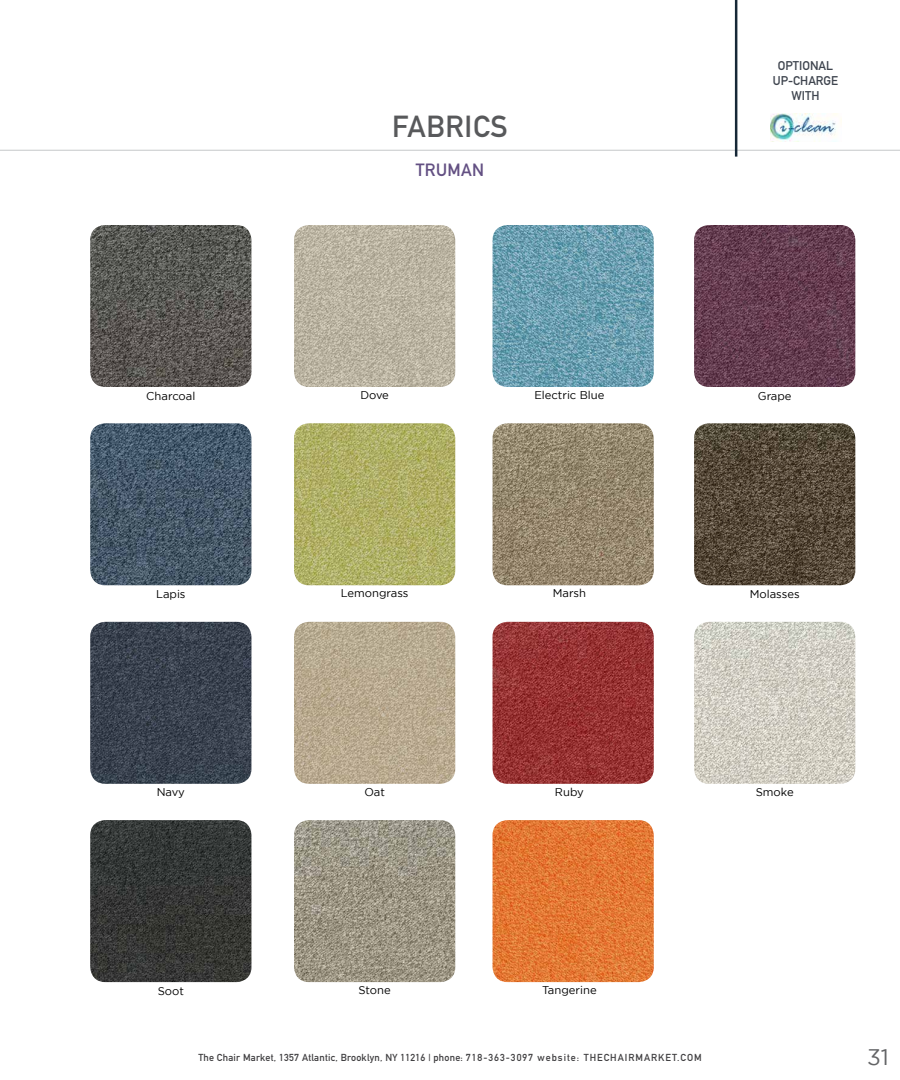
<style>
.page{position:relative;width:900px;height:1080px;background:#fff}
.page>*{position:absolute;margin:0;border:0;box-sizing:border-box;transform-origin:0 0}
.t1{font:700 30px "DIN Alternate";letter-spacing:.025em;color:#58595b}
.t2{font:22.5px "Gotham";color:#636466}
.t3{font:700 17.5px "DIN Alternate";letter-spacing:.025em;color:#635083}
.t4{font:700 12.5px/15px "DIN Alternate";color:#3f454f;text-align:center}
.t5{font:11.25px "Gotham";color:#000}
.t6{font:700 10px "DIN Alternate";letter-spacing:.025em;color:#414042}
</style>
<div class="page">
<hr style="left:0;top:150px;width:900px;height:1px;background:#d1d3d4">
<hr style="left:735px;top:0;width:2px;height:157px;background:#162837">
<img style="left:770px;top:113px;width:68px;height:28px">
<img style="left:90px;top:225px;width:161px;height:162px">
<img style="left:90px;top:622px;width:161px;height:162px">
<img style="left:90px;top:820px;width:161px;height:162px">
<img style="left:90px;top:423px;width:161px;height:162px">
<img style="left:694px;top:225px;width:161px;height:162px">
<img style="left:694px;top:622px;width:161px;height:162px">
<img style="left:694px;top:423px;width:161px;height:162px">
<img style="left:294px;top:225px;width:161px;height:162px">
<img style="left:294px;top:622px;width:161px;height:162px">
<img style="left:294px;top:820px;width:161px;height:162px">
<img style="left:294px;top:423px;width:161px;height:162px">
<img style="left:493px;top:225px;width:161px;height:162px">
<img style="left:493px;top:622px;width:161px;height:162px">
<img style="left:493px;top:820px;width:161px;height:162px">
<img style="left:493px;top:423px;width:161px;height:162px">
<p class="t4" style="left:773px;top:57px;width:67px">OPTIONAL<br>UP-CHARGE<br>WITH</p>
<h1 class="t1" style="left:392px;top:103px;width:117px">FABRICS</h1>
<h3 class="t3" style="left:416px;top:156px;width:70px">TRUMAN</h3>
<p class="t5" style="left:146px;top:389px;width:51px">Charcoal</p>
<p class="t5" style="left:360px;top:389px;width:30px">Dove</p>
<p class="t5" style="left:534px;top:389px;width:72px">Electric Blue</p>
<p class="t5" style="left:758px;top:389px;width:35px">Grape</p>
<p class="t5" style="left:156px;top:588px;width:31px">Lapis</p>
<p class="t5" style="left:341px;top:587px;width:69px">Lemongrass</p>
<p class="t5" style="left:553px;top:587px;width:35px">Marsh</p>
<p class="t5" style="left:750px;top:588px;width:51px">Molasses</p>
<p class="t5" style="left:157px;top:786px;width:30px">Navy</p>
<p class="t5" style="left:364px;top:786px;width:22px">Oat</p>
<p class="t5" style="left:555px;top:786px;width:30px">Ruby</p>
<p class="t5" style="left:756px;top:786px;width:39px">Smoke</p>
<p class="t5" style="left:158px;top:984px;width:28px">Soot</p>
<p class="t5" style="left:358px;top:984px;width:34px">Stone</p>
<p class="t5" style="left:542px;top:984px;width:56px">Tangerine</p>
<p class="t6" style="left:198px;top:1050px;width:505px">The Chair Market, 1357 Atlantic, Brooklyn, NY 11216 | phone: 718-363-3097 website: THECHAIRMARKET.COM</p>
<h2 class="t2" style="left:867px;top:1044px;width:23px">31</h2>
</div>
